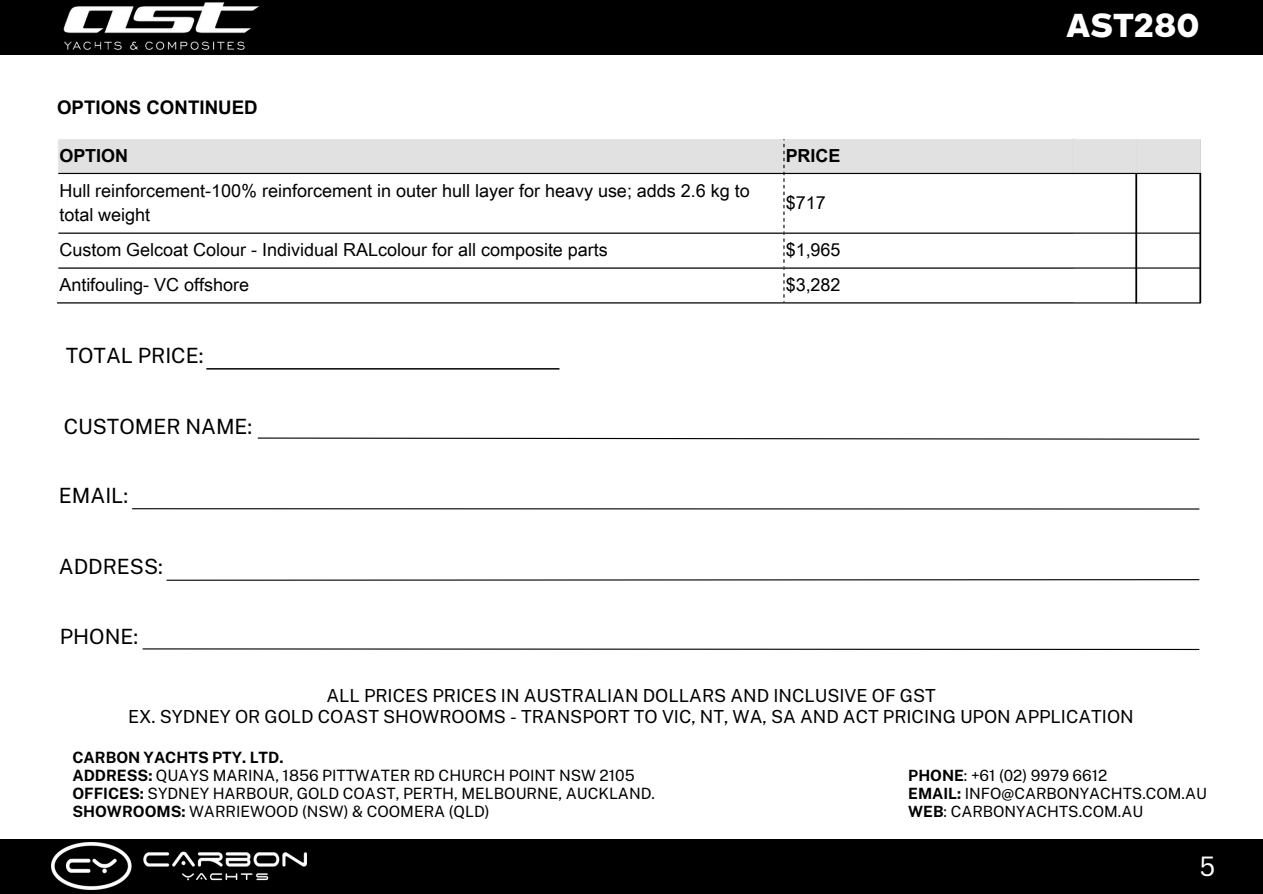
<style>
.page{position:relative;width:1263px;height:894px;background:#fff}
.page>*{position:absolute;margin:0;border:0;box-sizing:border-box;transform-origin:0 0}
.t1{font:900 34.5px "Kinetika";color:#fff}
.t2{font:27px "Canva Sans";color:#fff}
.t3{font:21px "Public Sans";color:#000}
.t4{font:700 18.75px "Arial MT Pro";color:#000}
.t5{font:18px/24.8px "Arial Unicode MS";color:#000}
.t6{font:18px/21.3px "Public Sans";color:#000;text-align:center}
.t7{font:700 18px "Arial Unicode MS";color:#000}
.t8{font:15.6px "Public Sans";color:#000}
.t9{font:700 15.6px "Public Sans";color:#000}
.t10{font:15.45px "Public Sans";color:#000}
.s1{font-weight:700}
</style>
<div class="page">
<div style="left:0;top:0;width:1263px;height:55px;background:#000"></div>
<div style="left:0;top:838px;width:1263px;height:55px;background:#000"></div>
<img style="left:51px;top:842px;width:256px;height:46px">
<svg style="left:58px;top:139px;width:1142px;height:163px"></svg>
<hr style="left:1072px;top:139px;width:1px;height:34px;background:#e1e1e1">
<hr style="left:1136px;top:139px;width:1px;height:34px;background:#e1e1e1">
<hr style="left:1199px;top:139px;width:2px;height:34px;background:#e1e1e1">
<hr style="left:58px;top:173px;width:1142px;height:1px;background:#000">
<hr style="left:58px;top:232px;width:1142px;height:2px;background:#000">
<hr style="left:58px;top:267px;width:1142px;height:1px;background:#000">
<hr style="left:57px;top:302px;width:1143px;height:1px;background:#000">
<img style="left:63px;top:2px;width:196px;height:48px">
<hr style="left:206px;top:368px;width:353px;height:1px;background:#000">
<svg style="left:257px;top:437px;width:943px;height:3px"></svg>
<hr style="left:132px;top:508px;width:1067px;height:1px;background:#000">
<svg style="left:166px;top:579px;width:1034px;height:2px;background:#6f6f6f"></svg>
<svg style="left:142px;top:648px;width:1058px;height:2px;background:#6f6f6f"></svg>
<hr style="left:1200px;top:173px;width:1px;height:130px;background:#000">
<hr style="left:1136px;top:173px;width:1px;height:130px;background:#000">
<p class="t4" style="left:57px;top:100px;width:202px">OPTIONS CONTINUED</p>
<h3 class="t7" style="left:59px;top:142px;width:70px">OPTION</h3>
<p class="t7" style="left:786px;top:142px;width:56px">PRICE</p>
<p class="t5" style="left:59px;top:177px;width:692px">Hull reinforcement-100% reinforcement in outer hull layer for heavy use; adds 2.6 kg to total weight</p>
<p class="t5" style="left:786px;top:189px;width:42px">$717</p>
<p class="t5" style="left:59px;top:236px;width:550px">Custom Gelcoat Colour - Individual RALcolour for all composite parts</p>
<p class="t5" style="left:786px;top:236px;width:56px">$1,965</p>
<p class="t5" style="left:59px;top:271px;width:191px">Antifouling- VC offshore</p>
<p class="t5" style="left:786px;top:271px;width:56px">$3,282</p>
<h2 class="t3" style="left:66px;top:343px;width:139px">TOTAL PRICE:</h2>
<h2 class="t3" style="left:64px;top:413px;width:190px">CUSTOMER NAME:</h2>
<h2 class="t3" style="left:59px;top:483px;width:71px">EMAIL:</h2>
<h4 class="t3" style="left:59px;top:554px;width:106px">ADDRESS:</h4>
<p class="t3" style="left:60px;top:623px;width:80px">PHONE:</p>
<h2 class="t1" style="left:1067px;top:10px;width:135px">AST280</h2>
<p class="t6" style="left:128px;top:684px;width:1007px">ALL PRICES PRICES IN AUSTRALIAN DOLLARS AND INCLUSIVE OF GST<br>EX. SYDNEY OR GOLD COAST SHOWROOMS - TRANSPORT TO VIC, NT, WA, SA AND ACT PRICING UPON APPLICATION</p>
<p class="t9" style="left:72px;top:747px;width:213px">CARBON YACHTS PTY. LTD.</p>
<p class="t8" style="left:72px;top:765px;width:564px"><span class="s1">ADDRESS:</span> QUAYS MARINA, 1856 PITTWATER RD CHURCH POINT NSW 2105</p>
<p class="t8" style="left:72px;top:783px;width:584px"><span class="s1">OFFICES:</span> SYDNEY HARBOUR, GOLD COAST, PERTH, MELBOURNE, AUCKLAND.</p>
<p class="t8" style="left:72px;top:801px;width:419px"><span class="s1">SHOWROOMS:</span> WARRIEWOOD (NSW) &amp; COOMERA (QLD)</p>
<p class="t10" style="left:908px;top:765px;width:201px"><span class="s1">PHONE</span>: +61 (02) 9979 6612</p>
<p class="t10" style="left:908px;top:783px;width:300px"><span class="s1">EMAIL:</span> INFO@CARBONYACHTS.COM.AU</p>
<p class="t10" style="left:908px;top:801px;width:236px"><span class="s1">WEB</span>: CARBONYACHTS.COM.AU</p>
<p class="t2" style="left:1199px;top:846px;width:17px">5</p>
</div>
